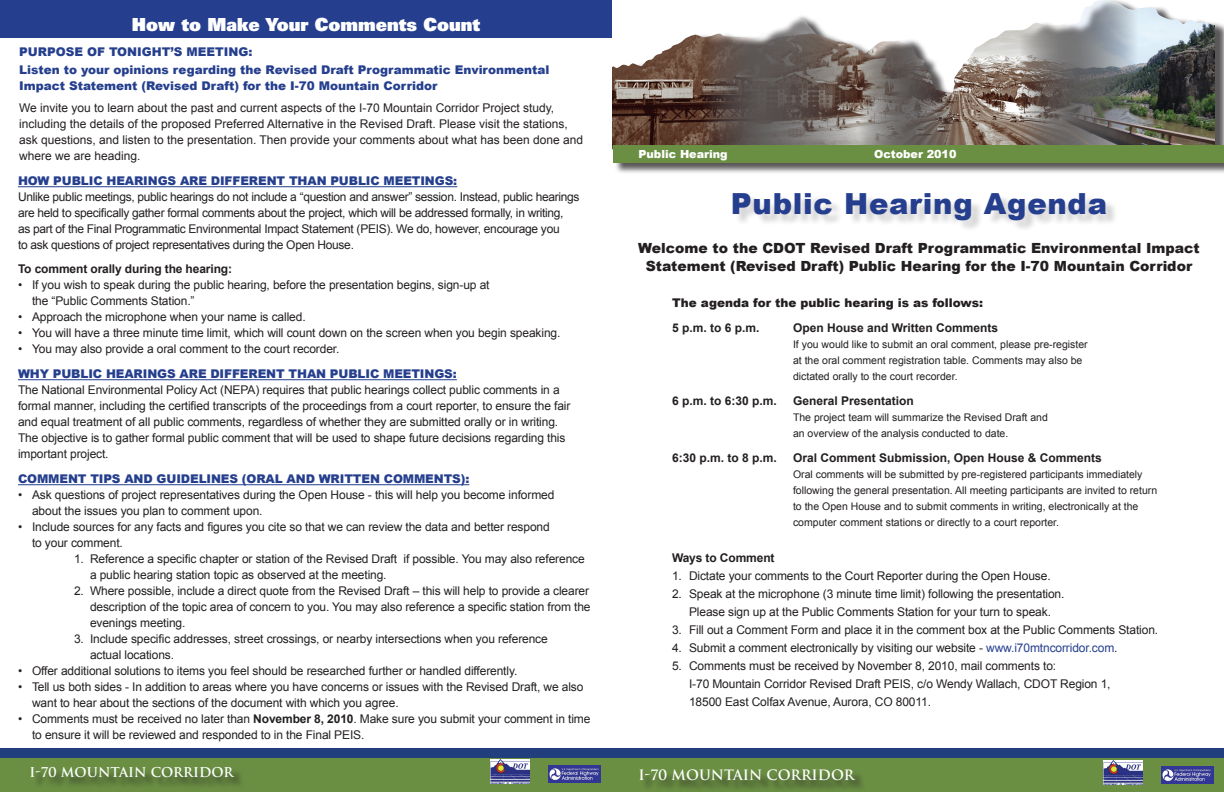
<style>
.page{position:relative;width:1224px;height:792px;background:#fff}
.page>*{position:absolute;margin:0;border:0;box-sizing:border-box;transform-origin:0 0}
.t1{font:900 29.1px "Arial";color:#253f8e}
.t2{font:900 18px "Univers";color:#fff}
.t3{font:900 14px/18px "Arial";color:#231f20;text-align:center}
.t4{font:700 13.9px "Trajan";color:#fff}
.t5{font:700 13.2px "Trajan";color:#fff}
.t6{font:12px/16px "Arial";letter-spacing:-.01em;color:#231f20}
.t7{font:900 12px/18px "Arial";letter-spacing:-.01em;color:#253f8e}
.t8{font:700 12px "Arial";color:#231f20}
.t9{font:900 12px "Arial";color:#231f20}
.t10{font:900 11.2px "Arial";color:#fff}
.t11{font:10.5px/16px "Arial";color:#231f20}
.s1{font-weight:700}
.s2{color:#253f8e}
</style>
<div class="page">
<div style="left:0;top:0;width:612px;height:38px;background:#253f8e"></div>
<hr style="left:18px;top:186px;width:439px;height:1px;background:#253f8e">
<hr style="left:18px;top:379px;width:439px;height:1px;background:#253f8e">
<hr style="left:18px;top:484px;width:451px;height:1px;background:#253f8e">
<div style="left:0;top:757px;width:612px;height:35px;background:#6a8f43"></div>
<div style="left:0;top:748px;width:616px;height:10px;background:#213e7d"></div>
<div style="left:32px;top:768px;width:213px;height:21px;background:#231f20;opacity:.75"></div>
<img style="left:491px;top:760px;width:39px;height:23px">
<img style="left:548px;top:765px;width:52px;height:18px">
<div style="left:734px;top:194px;width:384px;height:38px;background:#231f20;opacity:.2"></div>
<div style="left:616px;top:0;width:608px;height:159px;background:#231f20;opacity:.75"></div>
<img style="left:612px;top:34px;width:110px;height:115px">
<img style="left:927px;top:21px;width:102px;height:124px">
<img style="left:1029px;top:0;width:185px;height:145px">
<img style="left:722px;top:15px;width:205px;height:130px">
<div style="left:612px;top:756px;width:612px;height:36px;background:#6a8f43"></div>
<div style="left:614px;top:147px;width:610px;height:28px;background:#231f20;opacity:.75"></div>
<div style="left:613px;top:145px;width:611px;height:17px;background:#6a8f43"></div>
<div style="left:609px;top:748px;width:615px;height:10px;background:#213e7d"></div>
<img style="left:1104px;top:761px;width:39px;height:23px">
<img style="left:1161px;top:767px;width:53px;height:17px">
<div style="left:641px;top:771px;width:225px;height:21px;background:#231f20;opacity:.75"></div>
<h2 class="t2" style="left:132px;top:12px;width:350px">How to Make Your Comments Count</h2>
<p class="t7" style="left:19px;top:43px;width:532px">Purpose of Tonight’s Meeting:<br>Listen to your opinions regarding the Revised Draft Programmatic Environmental</p>
<p class="t7" style="left:19px;top:77px;width:420px">I mpact Statement (Revised Draft) for the I-70 Mountain Corridor</p>
<p class="t6" style="left:19px;top:100px;width:566px">We invite you to learn about the past and current aspects of the I-70 Mountain Corridor Project study, including the details of the proposed Preferred Alternative in the Revised Draft. Please visit the stations, ask questions, and listen to the presentation. Then provide your comments about what has been done and where we are heading.</p>
<p class="t7" style="left:18px;top:172px;width:441px">How Public Hearings are Different than Public Meetings:</p>
<p class="t6" style="left:18px;top:189px;width:563px">Unlike public meetings, public hearings do not include a “question and answer” session. Instead, public hearings are held to specifically gather formal comments about the project, which will be addressed formally, in writing,<br>as part of the Final Programmatic Environmental Impact Statement (PEIS). We do, however, encourage you<br>to ask questions of project representatives during the Open House.</p>
<p class="t8" style="left:18px;top:261px;width:216px">To comment orally during the hearing:</p>
<p class="t6" style="left:32px;top:277px;width:459px;text-indent:-14px">• If you wish to speak during the public hearing, before the presentation begins, sign-up at the “Public Comments Station.”</p>
<p class="t6" style="left:18px;top:309px;width:289px">• Approach the microphone when your name is called.</p>
<p class="t6" style="left:18px;top:325px;width:544px">• You will have a three minute time limit, which will count down on the screen when you begin speaking.</p>
<p class="t6" style="left:18px;top:341px;width:323px">• You may also provide a oral comment to the court recorder.</p>
<p class="t7" style="left:18px;top:365px;width:440px">Why Public Hearings are Different than Public Meetings:</p>
<p class="t6" style="left:18px;top:382px;width:554px">The National Environmental Policy Act (NEPA) requires that public hearings collect public comments in a formal manner, including the certified transcripts of the proceedings from a court reporter, to ensure the fair and equal treatment of all public comments, regardless of whether they are submitted orally or in writing.<br>The objective is to gather formal public comment that will be used to shape future decisions regarding this important project.</p>
<p class="t7" style="left:18px;top:470px;width:52px">COMMENT</p>
<p class="t7" style="left:90px;top:470px;width:75px">TIPSAND GUI</p>
<p class="t7" style="left:181px;top:470px;width:19px">DELINES</p>
<p class="t7" style="left:242px;top:470px;width:229px">(oral and written Comm ents):</p>
<p class="t6" style="left:32px;top:487px;width:524px;text-indent:-14px">• Ask questions of project representatives during the Open House - this will help you become informed about the issues you plan to comment upon.</p>
<p class="t6" style="left:32px;top:519px;width:519px;text-indent:-14px">• Include sources for any facts and figures you cite so that we can review the data and better respond to your comment.</p>
<p class="t6" style="left:90px;top:551px;width:496px;text-indent:-16px">1. Reference a specific chapter or station of the Revised Draft if possible. You may also reference a public hearing station topic as observed at the meeting.</p>
<p class="t6" style="left:90px;top:583px;width:502px;text-align:justify;text-indent:-16px">2. Where possible, include a direct quote from the Revised Draft – this will help to provide a clearer description of the topic area of concern to you. You may also reference a specific station from the evenings meeting.</p>
<p class="t6" style="left:90px;top:631px;width:459px;text-indent:-16px">3. Include specific addresses, street crossings, or nearby intersections when you reference actual locations.</p>
<p class="t6" style="left:18px;top:663px;width:501px">• Offer additional solutions to items you feel should be researched further or handled differently.</p>
<p class="t6" style="left:32px;top:679px;width:553px;text-indent:-14px">• Tell us both sides - In addition to areas where you have concerns or issues with the Revised Draft, we also want to hear about the sections of the document with which you agree.</p>
<p class="t6" style="left:32px;top:711px;width:560px;text-indent:-14px">• Comments must be received no later than <span class="s1">November 8, 2010</span>. Make sure you submit your comment in time to ensure it will be reviewed and responded to in the Final PEIS.</p>
<p class="t5" style="left:30px;top:764px;width:205px">I-70 MOUNTAIN CORRIDOR</p>
<p class="t10" style="left:638px;top:145px;width:91px">Public Hearing</p>
<p class="t10" style="left:874px;top:145px;width:84px">October 2010</p>
<h1 class="t1" style="left:731px;top:182px;width:378px">Public Hearing Agenda</h1>
<p class="t3" style="left:638px;top:239px;width:563px">Welcome to the CDOT Revised Draft Programmatic Environmental I mpact<br>Statement (Revised Draft) Public Hearing for the I-70 Mountain Corridor</p>
<p class="t9" style="left:613px;top:294px;width:35px">T</p>
<p class="t9" style="left:681px;top:294px;width:304px">he agenda for the public hearing is as follows:</p>
<p class="t8" style="left:672px;top:320px;width:89px">5 p.m. to 6 p.m.</p>
<p class="t8" style="left:793px;top:320px;width:207px">Open House and Written Comments</p>
<p class="t11" style="left:793px;top:336px;width:296px">If you would like to submit an oral comment, please pre-register at the oral comment registration table. Comments may also be dictated orally to the court recorder.</p>
<p class="t8" style="left:672px;top:393px;width:106px">6 p.m. to 6:30 p.m.</p>
<p class="t8" style="left:793px;top:393px;width:122px">General Presentation</p>
<p class="t11" style="left:793px;top:409px;width:256px">The project team will summarize the Revised Draft and an overview of the analysis conducted to date.</p>
<p class="t8" style="left:672px;top:450px;width:106px">6:30 p.m. to 8 p.m.</p>
<p class="t8" style="left:793px;top:450px;width:310px">Oral Comment Submission, Open House &amp; Comments</p>
<p class="t11" style="left:793px;top:466px;width:366px">Oral comments will be submitted by pre-registered participants immediately following the general presentation. All meeting participants are invited to return to the Open House and to submit comments in writing, electronically at the computer comment stations or directly to a court reporter.</p>
<p class="t8" style="left:672px;top:550px;width:104px">Ways to Comment</p>
<p class="t6" style="left:672px;top:568px;width:380px">1. Dictate your comments to the Court Reporter during the Open House.</p>
<p class="t6" style="left:672px;top:585px;width:394px;line-height:18px;text-align:center">2. Speak at the microphone (3 minute time limit) following the presentation.<br>Please sign up at the Public Comments Station for your turn to speak.</p>
<p class="t6" style="left:672px;top:622px;width:488px">3. Fill out a Comment Form and place it in the comment box at the Public Comments Station.</p>
<p class="t6" style="left:672px;top:640px;width:447px">4. Submit a comment electronically by visiting our website - <span class="s2">www.i70mtncorridor.com</span>.</p>
<p class="t6" style="left:689px;top:657px;width:423px;line-height:18px;text-indent:-17px">5. Comments must be received by November 8, 2010, mail comments to:<br>I-70 Mountain Corridor Revised Draft PEIS, c/o Wendy Wallach, CDOT Region 1,<br>18500 East Colfax Avenue, Aurora, CO 80011.</p>
<p class="t4" style="left:638px;top:767px;width:217px">I-70 MOUNTAIN CORRIDOR</p>
</div>
